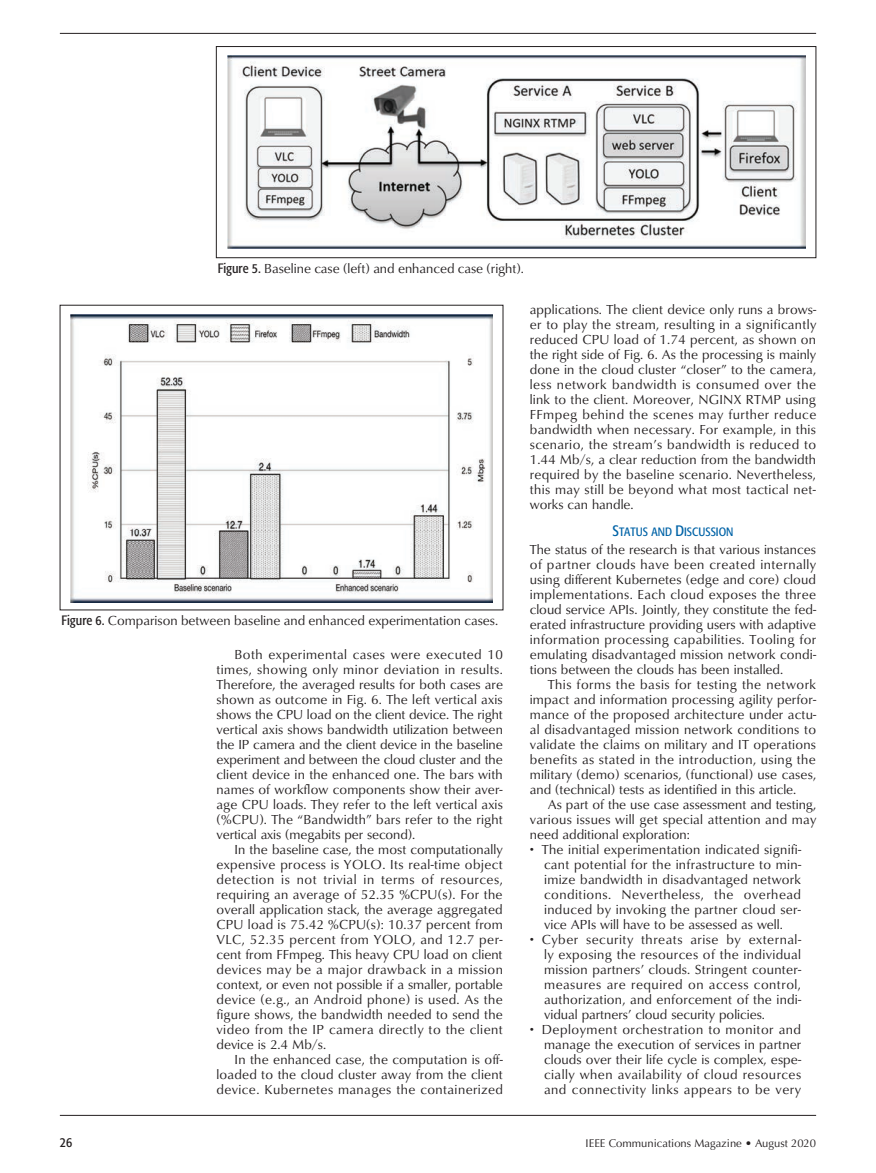
<style>
.page{position:relative;width:876px;height:1173px;background:#fff}
.page>*{position:absolute;margin:0;border:0;box-sizing:border-box;transform-origin:0 0}
.t1{font:13.5px/15px "Classico URW";color:#231f20;text-align:justify}
.t2{font:13.5px "Formata Condensed SC800";color:#231f20}
.t3{font:12px "Formata Condensed SC800";color:#0163a7}
.t4{font:11.25px "Optima";color:#231f20}
.s1{font-family:"Formata";font-stretch:condensed}
.s2{font-size:15px}
</style>
<div class="page">
<hr style="left:60px;top:33px;width:756px;height:1px;background:#231f20">
<hr style="left:60px;top:1115px;width:756px;height:1px;background:#231f20">
<img style="left:228px;top:55px;width:578px;height:194px">
<div style="left:216px;top:46px;width:600px;height:212px;border:1px solid #231f20"></div>
<img style="left:70px;top:314px;width:422px;height:288px">
<p class="t1" style="left:218px;top:260px;width:308px"><span class="s1">Figure 5.</span> Baseline case (left) and enhanced case (right).</p>
<p class="t1" style="left:62px;top:612px;width:438px"><span class="s1">Figure 6.</span> Comparison between baseline and enhanced experimentation cases.</p>
<p class="t1" style="left:216px;top:646px;width:288px;text-indent:18px">Both experimental cases were executed 10 times, showing only minor deviation in results.<br>Therefore, the averaged results for both cases are shown as outcome in Fig. 6. The left vertical axis shows the CPU load on the client device. The right vertical axis shows bandwidth utilization between the IP camera and the client device in the baseline experiment and between the cloud cluster and the client device in the enhanced one. The bars with names of workflow components show their aver&shy;age CPU loads. They refer to the left vertical axis (%CPU). The “Bandwidth” bars refer to the right vertical axis (megabits per second).</p>
<p class="t1" style="left:216px;top:841px;width:288px;text-indent:18px">In the baseline case, the most computationally expensive process is YOLO. Its real-time object detection is not trivial in terms of resources, requiring an average of 52.35 %CPU(s). For the overall application stack, the average aggregated CPU load is 75.42 %CPU(s): 10.37 percent from VLC, 52.35 percent from YOLO, and 12.7 per&shy;cent from FFmpeg. This heavy CPU load on client devices may be a major drawback in a mission context, or even not possible if a smaller, portable device (e.g., an Android phone) is used. As the figure shows, the bandwidth needed to send the video from the IP camera directly to the client device is 2.4 Mb/s.</p>
<p class="t1" style="left:216px;top:1051px;width:288px;text-indent:18px">In the enhanced case, the computation is off&shy;loaded to the cloud cluster away from the client device. Kubernetes manages the containerized</p>
<p class="t1" style="left:530px;top:301px;width:288px">applications. The client device only runs a brows&shy;er to play the stream, resulting in a significantly reduced CPU load of 1.74 percent, as shown on the right side of Fig. 6. As the processing is mainly done in the cloud cluster “closer” to the camera, less network bandwidth is consumed over the link to the client. Moreover, NGINX RTMP using FFmpeg behind the scenes may further reduce bandwidth when necessary. For example, in this scenario, the stream’s bandwidth is reduced to 1.44 Mb/s, a clear reduction from the bandwidth required by the baseline scenario. Nevertheless, this may still be beyond what most tactical net&shy;works can handle.</p>
<p class="t3" style="left:612px;top:525px;width:122px"><span class="s2">S</span>TATUS AND <span class="s2">D</span>ISCUSSION</p>
<p class="t1" style="left:530px;top:541px;width:288px">The status of the research is that various instances of partner clouds have been created internally using different Kubernetes (edge and core) cloud implementations. Each cloud exposes the three cloud service APIs. Jointly, they constitute the fed&shy;erated infrastructure providing users with adaptive information processing capabilities. Tooling for emulating disadvantaged mission network condi&shy;tions between the clouds has been installed.</p>
<p class="t1" style="left:530px;top:676px;width:288px;text-indent:18px">This forms the basis for testing the network impact and information processing agility perfor&shy;mance of the proposed architecture under actu&shy;al disadvantaged mission network conditions to validate the claims on military and IT operations benefits as stated in the introduction, using the military (demo) scenarios, (functional) use cases, and (technical) tests as identified in this article.</p>
<p class="t1" style="left:530px;top:796px;width:288px;text-indent:18px">As part of the use case assessment and testing, various issues will get special attention and may need additional exploration:</p>
<p class="t1" style="left:544px;top:841px;width:259px;text-indent:-14px">• The initial experimentation indicated signifi&shy;cant potential for the infrastructure to min&shy;imize bandwidth in disadvantaged network conditions. Nevertheless, the overhead induced by invoking the partner cloud ser&shy;vice APIs will have to be assessed as well.</p>
<p class="t1" style="left:544px;top:931px;width:259px;text-indent:-14px">• Cyber security threats arise by external&shy;ly exposing the resources of the individual mission partners’ clouds. Stringent counter&shy;measures are required on access control, authorization, and enforcement of the indi&shy;vidual partners’ cloud security policies.</p>
<p class="t1" style="left:544px;top:1021px;width:259px;text-indent:-14px">• Deployment orchestration to monitor and manage the execution of services in partner clouds over their life cycle is complex, espe&shy;cially when availability of cloud resources and connectivity links appears to be very</p>
<p class="t2" style="left:60px;top:1134px;width:14px">26</p>
<p class="t4" style="left:585px;top:1136px;width:232px">IEEE Communications Magazine • August 2020</p>
</div>
